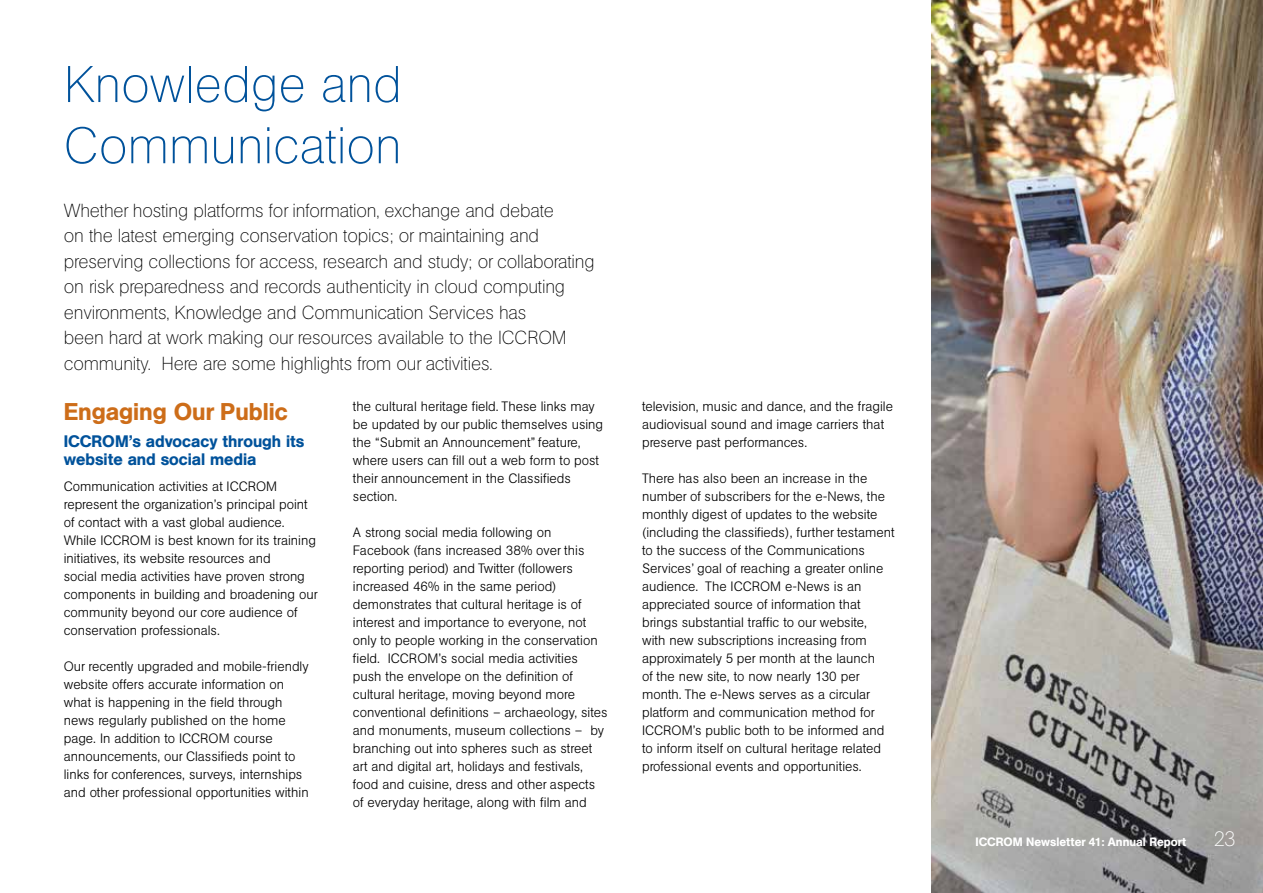
<style>
.page{position:relative;width:1263px;height:893px;background:#fff}
.page>*{position:absolute;margin:0;border:0;box-sizing:border-box;transform-origin:0 0}
.t1{font:200 51px/61.2px "AG Book BQ";color:#00529b}
.t2{font:500 24px "AG Book BQ";color:#cd6d19}
.t3{font:200 21px "AG Book BQ";color:#fff}
.t4{font:200 18.75px/25.5px "AG Book BQ";letter-spacing:-.01em;color:#000}
.t5{font:500 16.5px/18px "AG Book BQ";color:#00529b}
.t6{font:300 13.5px/18px "AG Book BQ";color:#000}
.t7{font:500 12px "AG Book BQ";color:#fff}
</style>
<div class="page">
<img style="left:931px;top:0;width:332px;height:893px">
<h1 class="t1" style="left:64px;top:55px;width:339px">Knowledge and<br>Communication</h1>
<p class="t4" style="left:64px;top:198px;width:532px">Whether hosting platforms for information, exchange and debate<br>on the latest emerging conservation topics; or maintaining and preserving collections for access, research and study; or collaborating on risk preparedness and records authenticity in cloud computing environments, Knowledge and Communication Services has<br>been hard at work making our resources available to the ICCROM community. Here are some highlights from our activities.</p>
<h2 class="t2" style="left:64px;top:397px;width:226px">Engaging Our Public</h2>
<p class="t5" style="left:64px;top:432px;width:242px">ICCROM’s advocacy through its website and social media</p>
<p class="t6" style="left:64px;top:478px;width:255px">Communication activities at ICCROM represent the organization’s principal point of contact with a vast global audience.<br>While ICCROM is best known for its training initiatives, its website resources and<br>social media activities have proven strong components in building and broadening our community beyond our core audience of conservation professionals.</p>
<p class="t6" style="left:64px;top:657px;width:246px">Our recently upgraded and mobile-friendly website offers accurate information on what is happening in the field through news regularly published on the home page. In addition to ICCROM course announcements, our Classifieds point to links for conferences, surveys, internships and other professional opportunities within</p>
<p class="t6" style="left:353px;top:398px;width:252px">the cultural heritage field. These links may be updated by our public themselves using the “Submit an Announcement” feature, where users can fill out a web form to post their announcement in the Classifieds section.</p>
<p class="t6" style="left:353px;top:524px;width:256px">A strong social media following on Facebook (fans increased 38% over this reporting period) and Twitter (followers increased 46% in the same period) demonstrates that cultural heritage is of interest and importance to everyone, not only to people working in the conservation field. ICCROM’s social media activities push the envelope on the definition of cultural heritage, moving beyond more conventional definitions – archaeology, sites and monuments, museum collections – by branching out into spheres such as street art and digital art, holidays and festivals, food and cuisine, dress and other aspects of everyday heritage, along with film and</p>
<p class="t6" style="left:642px;top:397px;width:252px">television, music and dance, and the fragile audiovisual sound and image carriers that preserve past performances.</p>
<p class="t6" style="left:642px;top:469px;width:254px">There has also been an increase in the number of subscribers for the e-News, the monthly digest of updates to the website (including the classifieds), further testament to the success of the Communications Services’ goal of reaching a greater online audience. The ICCROM e-News is an appreciated source of information that brings substantial traffic to our website,<br>with new subscriptions increasing from approximately 5 per month at the launch<br>of the new site, to now nearly 130 per month. The e-News serves as a circular platform and communication method for ICCROM’s public both to be informed and to inform itself on cultural heritage related professional events and opportunities.</p>
<p class="t7" style="left:975px;top:834px;width:212px">ICCROM Newsletter 41: Annual Report</p>
<h3 class="t3" style="left:1214px;top:827px;width:23px">23</h3>
</div>
